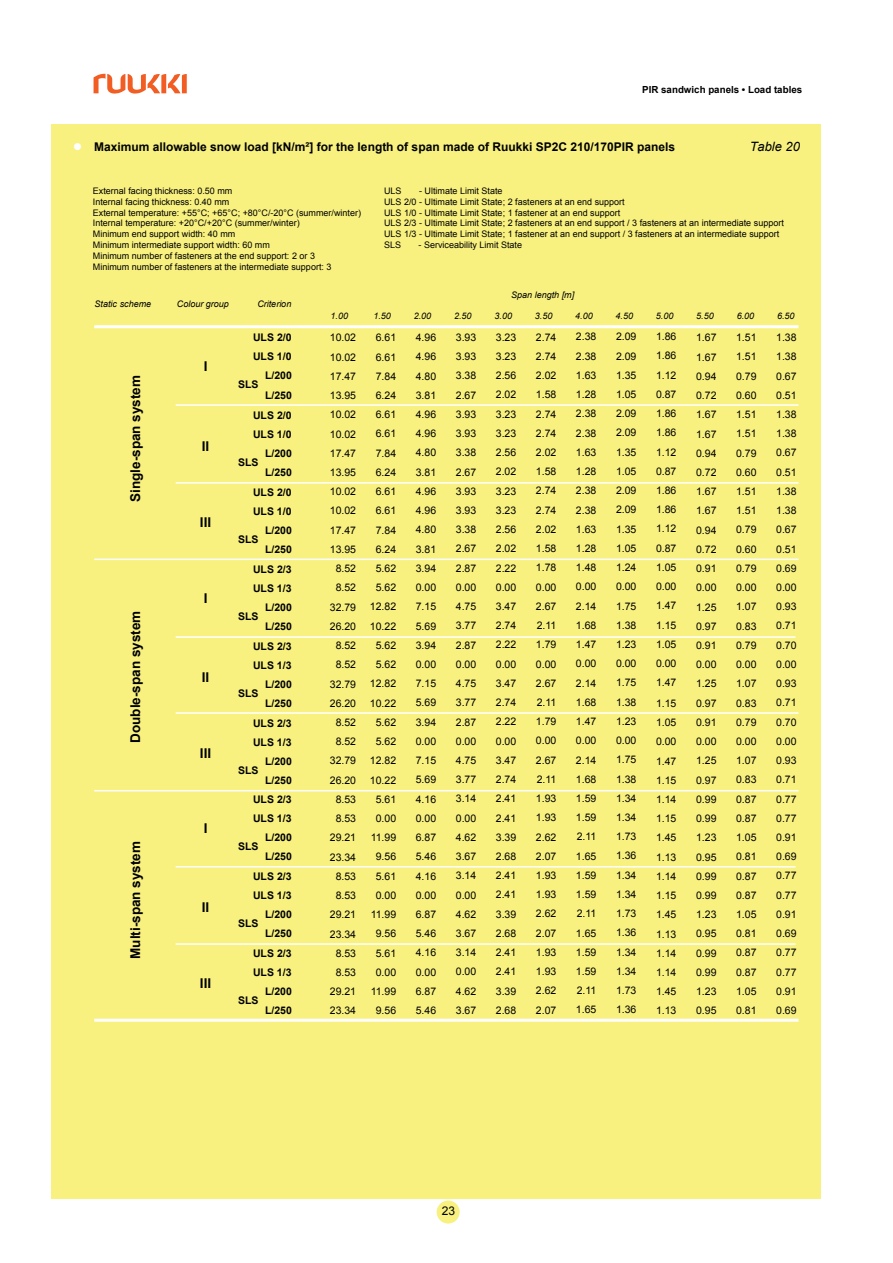
<style>
.page{position:relative;width:893px;height:1263px;background:#fff}
.page>*{position:absolute;margin:0;border:0;box-sizing:border-box;transform-origin:0 0}
.t1{font:700 13.5px "Arial";color:#000}
.t2{font:italic 12.9px "Arial";color:#000}
.t3{font:700 12px "Arial";color:#000}
.t4{font:12px "Arial";color:#000}
.t5{font:10.5px/19.2px "Arial";color:#000;text-align:justify}
.t6{font:700 10.5px/19.2px "Arial";color:#000}
.t7{font:700 9.75px "Arial";color:#000}
.t8{font:9px/10.8px "Arial";color:#000}
.t9{font:italic 9px "Arial";color:#000}
.s1{color:#fff}
</style>
<div class="page">
<div style="left:437px;top:1200px;width:23px;height:23px;background:#f8f180;border-radius:50%"></div>
<div style="left:52px;top:124px;width:769px;height:1074px;background:#f8f180"></div>
<hr style="left:94px;top:325px;width:704px;height:3px;background:#fff">
<hr style="left:176px;top:404px;width:622px;height:2px;background:#fff">
<hr style="left:176px;top:482px;width:622px;height:2px;background:#fff">
<hr style="left:94px;top:559px;width:704px;height:1px;background:#fff">
<hr style="left:176px;top:636px;width:619px;height:2px;background:#fff">
<hr style="left:176px;top:712px;width:622px;height:2px;background:#fff">
<hr style="left:94px;top:790px;width:704px;height:1px;background:#fff">
<hr style="left:94px;top:1019px;width:704px;height:3px;background:#fff">
<hr style="left:176px;top:866px;width:619px;height:1px;background:#fff">
<hr style="left:176px;top:943px;width:619px;height:2px;background:#fff">
<svg style="left:94px;top:74px;width:93px;height:20px"></svg>
<p class="t7" style="left:642px;top:83px;width:162px">PIR sandwich panels • Load tables</p>
<p class="t2" style="left:750px;top:138px;width:52px">Table 20</p>
<p class="t3" style="left:73px;top:138px;width:603px"><span class="s1">●</span> Maximum allowable snow load [kN/m²] for the length of span made of Ruukki SP2C 210/170PIR panels</p>
<p class="t8" style="left:384px;top:185px;width:19px">ULS</p>
<p class="t8" style="left:384px;top:185px;width:401px;text-indent:35px">- Ultimate Limit State<br>ULS 2/0 - Ultimate Limit State; 2 fasteners at an end support<br>ULS 1/0 - Ultimate Limit State; 1 fastener at an end support<br>ULS 2/3 - Ultimate Limit State; 2 fasteners at an end support / 3 fasteners at an intermediate support ULS 1/3 - Ultimate Limit State; 1 fastener at an end support / 3 fasteners at an intermediate support SLS</p>
<p class="t8" style="left:93px;top:185px;width:270px">External facing thickness: 0.50 mm<br>Internal facing thickness: 0.40 mm<br>External temperature: +55°C; +65°C; +80°C/-20°C (summer/winter)<br>Internal temperature: +20°C/+20°C (summer/winter)<br>Minimum end support width: 40 mm<br>Minimum intermediate support width: 60 mm<br>Minimum number of fasteners at the end support: 2 or 3<br>Minimum number of fasteners at the intermediate support: 3</p>
<p class="t8" style="left:419px;top:239px;width:105px">- Serviceability Limit State</p>
<p class="t9" style="left:95px;top:298px;width:58px">Static scheme</p>
<p class="t9" style="left:177px;top:298px;width:54px">Colour group</p>
<p class="t9" style="left:257px;top:298px;width:36px">Criterion</p>
<p class="t1" style="left:126px;top:502px;width:128px;rotate:-90deg">Single-span system</p>
<p class="t1" style="left:126px;top:743px;width:134px;rotate:-90deg">Double-span system</p>
<p class="t1" style="left:126px;top:959px;width:119px;rotate:-90deg">Multi-span system</p>
<p class="t1" style="left:204px;top:357px;width:5px">I</p>
<p class="t1" style="left:202px;top:437px;width:9px">II</p>
<p class="t1" style="left:200px;top:513px;width:13px">III</p>
<p class="t1" style="left:204px;top:588px;width:5px">I</p>
<p class="t1" style="left:202px;top:668px;width:9px">II</p>
<p class="t1" style="left:200px;top:744px;width:13px">III</p>
<p class="t1" style="left:204px;top:818px;width:5px">I</p>
<p class="t1" style="left:202px;top:898px;width:9px">II</p>
<p class="t1" style="left:200px;top:974px;width:13px">III</p>
<p class="t6" style="left:253px;top:328px;width:40px">ULS 2/0<br>ULS 1/0</p>
<p class="t6" style="left:238px;top:375px;width:22px">SLS</p>
<p class="t6" style="left:265px;top:366px;width:28px">L/200<br>L/250</p>
<p class="t6" style="left:253px;top:406px;width:40px">ULS 2/0<br>ULS 1/0</p>
<p class="t6" style="left:238px;top:453px;width:22px">SLS</p>
<p class="t6" style="left:253px;top:444px;width:40px;text-align:right">L/200<br>L/250<br>ULS 2/0<br>ULS 1/0</p>
<p class="t6" style="left:238px;top:530px;width:22px">SLS</p>
<p class="t6" style="left:265px;top:521px;width:28px">L/200<br>L/250</p>
<p class="t6" style="left:253px;top:560px;width:40px">ULS 2/3<br>ULS 1/3</p>
<p class="t6" style="left:238px;top:606px;width:22px">SLS</p>
<p class="t6" style="left:265px;top:598px;width:28px">L/200<br>L/250</p>
<p class="t6" style="left:253px;top:637px;width:40px">ULS 2/3<br>ULS 1/3</p>
<p class="t6" style="left:238px;top:684px;width:22px">SLS</p>
<p class="t6" style="left:253px;top:675px;width:40px;text-align:right">L/200<br>L/250<br>ULS 2/3<br>ULS 1/3</p>
<p class="t6" style="left:238px;top:761px;width:22px">SLS</p>
<p class="t6" style="left:265px;top:752px;width:28px">L/200<br>L/250</p>
<p class="t6" style="left:253px;top:790px;width:40px">ULS 2/3<br>ULS 1/3</p>
<p class="t6" style="left:238px;top:836px;width:22px">SLS</p>
<p class="t6" style="left:265px;top:828px;width:28px">L/200<br>L/250</p>
<p class="t6" style="left:253px;top:867px;width:40px">ULS 2/3<br>ULS 1/3</p>
<p class="t6" style="left:238px;top:914px;width:22px">SLS</p>
<p class="t6" style="left:253px;top:905px;width:40px;text-align:right">L/200<br>L/250<br>ULS 2/3<br>ULS 1/3</p>
<p class="t6" style="left:238px;top:991px;width:22px">SLS</p>
<p class="t6" style="left:265px;top:982px;width:28px">L/200<br>L/250</p>
<p class="t9" style="left:511px;top:289px;width:65px">Span length [m]</p>
<p class="t9" style="left:331px;top:310px;width:19px">1.00</p>
<p class="t9" style="left:373px;top:310px;width:19px">1.50</p>
<p class="t9" style="left:414px;top:310px;width:19px">2.00</p>
<p class="t9" style="left:454px;top:310px;width:19px">2.50</p>
<p class="t9" style="left:494px;top:310px;width:19px">3.00</p>
<p class="t9" style="left:535px;top:310px;width:19px">3.50</p>
<p class="t9" style="left:575px;top:310px;width:19px">4.00</p>
<p class="t9" style="left:616px;top:310px;width:19px">4.50</p>
<p class="t9" style="left:656px;top:310px;width:19px">5.00</p>
<p class="t9" style="left:696px;top:310px;width:19px">5.50</p>
<p class="t9" style="left:737px;top:310px;width:19px">6.00</p>
<p class="t9" style="left:777px;top:310px;width:19px">6.50</p>
<p class="t5" style="left:330px;top:328px;width:28px;text-align:center">10.02<br>10.02<br>17.47<br>13.95<br>10.02<br>10.02<br>17.47<br>13.95<br>10.02<br>10.02<br>17.47<br>13.95<br>8.52<br>8.52<br>32.79<br>26.20<br>8.52<br>8.52<br>32.79<br>26.20<br>8.52<br>8.52<br>32.79<br>26.20<br>8.53<br>8.53<br>29.21<br>23.34<br>8.53<br>8.53<br>29.21<br>23.34<br>8.53<br>8.53<br>29.21<br>23.34</p>
<p class="t5" style="left:370px;top:328px;width:28px;text-align:center">6.61<br>6.61<br>7.84<br>6.24<br>6.61<br>6.61<br>7.84<br>6.24<br>6.61<br>6.61<br>7.84<br>6.24<br>5.62<br>5.62<br>12.82<br>10.22<br>5.62<br>5.62<br>12.82<br>10.22<br>5.62<br>5.62<br>12.82<br>10.22<br>5.61<br>0.00<br>11.99<br>9.56<br>5.61<br>0.00<br>11.99<br>9.56<br>5.61<br>0.00<br>11.99<br>9.56</p>
<p class="t5" style="left:416px;top:328px;width:22px">4.96<br>4.96<br>4.80<br>3.81<br>4.96<br>4.96<br>4.80<br>3.81<br>4.96<br>4.96<br>4.80<br>3.81<br>3.94<br>0.00<br>7.15<br>5.69<br>3.94<br>0.00<br>7.15<br>5.69<br>3.94<br>0.00<br>7.15<br>5.69<br>4.16<br>0.00<br>6.87<br>5.46<br>4.16<br>0.00<br>6.87<br>5.46<br>4.16<br>0.00<br>6.87<br>5.46</p>
<p class="t5" style="left:456px;top:328px;width:22px">3.93<br>3.93<br>3.38<br>2.67<br>3.93<br>3.93<br>3.38<br>2.67<br>3.93<br>3.93<br>3.38<br>2.67<br>2.87<br>0.00<br>4.75<br>3.77<br>2.87<br>0.00<br>4.75<br>3.77<br>2.87<br>0.00<br>4.75<br>3.77<br>3.14<br>0.00<br>4.62<br>3.67<br>3.14<br>0.00<br>4.62<br>3.67<br>3.14<br>0.00<br>4.62<br>3.67</p>
<p class="t5" style="left:496px;top:327px;width:22px">3.23<br>3.23<br>2.56<br>2.02<br>3.23<br>3.23<br>2.56<br>2.02<br>3.23<br>3.23<br>2.56<br>2.02<br>2.22<br>0.00<br>3.47<br>2.74<br>2.22<br>0.00<br>3.47<br>2.74<br>2.22<br>0.00<br>3.47<br>2.74<br>2.41<br>2.41<br>3.39<br>2.68<br>2.41<br>2.41<br>3.39<br>2.68<br>2.41<br>2.41<br>3.39<br>2.68</p>
<p class="t5" style="left:536px;top:327px;width:22px">2.74<br>2.74<br>2.02<br>1.58<br>2.74<br>2.74<br>2.02<br>1.58<br>2.74<br>2.74<br>2.02<br>1.58<br>1.78<br>0.00<br>2.67<br>2.11<br>1.79<br>0.00<br>2.67<br>2.11<br>1.79<br>0.00<br>2.67<br>2.11<br>1.93<br>1.93<br>2.62<br>2.07<br>1.93<br>1.93<br>2.62<br>2.07<br>1.93<br>1.93<br>2.62<br>2.07</p>
<p class="t5" style="left:576px;top:327px;width:22px">2.38<br>2.38<br>1.63<br>1.28<br>2.38<br>2.38<br>1.63<br>1.28<br>2.38<br>2.38<br>1.63<br>1.28<br>1.48<br>0.00<br>2.14<br>1.68<br>1.47<br>0.00<br>2.14<br>1.68<br>1.47<br>0.00<br>2.14<br>1.68<br>1.59<br>1.59<br>2.11<br>1.65<br>1.59<br>1.59<br>2.11<br>1.65<br>1.59<br>1.59<br>2.11<br>1.65</p>
<p class="t5" style="left:616px;top:327px;width:22px">2.09<br>2.09<br>1.35<br>1.05<br>2.09<br>2.09<br>1.35<br>1.05<br>2.09<br>2.09<br>1.35<br>1.05<br>1.24<br>0.00<br>1.75<br>1.38<br>1.23<br>0.00<br>1.75<br>1.38<br>1.23<br>0.00<br>1.75<br>1.38<br>1.34<br>1.34<br>1.73<br>1.36<br>1.34<br>1.34<br>1.73<br>1.36<br>1.34<br>1.34<br>1.73<br>1.36</p>
<p class="t5" style="left:656px;top:327px;width:22px">1.86<br>1.86<br>1.12<br>0.87<br>1.86<br>1.86<br>1.12<br>0.87<br>1.86<br>1.86<br>1.12<br>0.87<br>1.05<br>0.00<br>1.47<br>1.15<br>1.05<br>0.00<br>1.47</p>
<p class="t5" style="left:656px;top:693px;width:22px">1.15<br>1.05<br>0.00<br>1.47<br>1.15<br>1.14<br>1.15<br>1.45<br>1.13<br>1.14<br>1.15<br>1.45<br>1.13<br>1.14<br>1.14<br>1.45<br>1.13</p>
<p class="t5" style="left:696px;top:328px;width:22px">1.67<br>1.67<br>0.94<br>0.72<br>1.67<br>1.67<br>0.94<br>0.72<br>1.67<br>1.67<br>0.94<br>0.72<br>0.91<br>0.00<br>1.25<br>0.97<br>0.91<br>0.00<br>1.25<br>0.97<br>0.91<br>0.00<br>1.25<br>0.97<br>0.99<br>0.99<br>1.23<br>0.95<br>0.99<br>0.99<br>1.23<br>0.95<br>0.99<br>0.99<br>1.23<br>0.95</p>
<p class="t5" style="left:736px;top:328px;width:22px">1.51<br>1.51<br>0.79<br>0.60<br>1.51<br>1.51<br>0.79<br>0.60<br>1.51<br>1.51<br>0.79<br>0.60<br>0.79<br>0.00<br>1.07<br>0.83<br>0.79<br>0.00<br>1.07<br>0.83<br>0.79<br>0.00<br>1.07<br>0.83<br>0.87<br>0.87<br>1.05<br>0.81<br>0.87<br>0.87<br>1.05<br>0.81<br>0.87<br>0.87<br>1.05<br>0.81</p>
<p class="t5" style="left:776px;top:328px;width:22px">1.38<br>1.38<br>0.67<br>0.51<br>1.38<br>1.38<br>0.67<br>0.51<br>1.38<br>1.38<br>0.67<br>0.51<br>0.69<br>0.00<br>0.93<br>0.71<br>0.70<br>0.00<br>0.93<br>0.71<br>0.70<br>0.00<br>0.93<br>0.71<br>0.77<br>0.77<br>0.91<br>0.69<br>0.77<br>0.77<br>0.91<br>0.69<br>0.77<br>0.77<br>0.91<br>0.69</p>
<p class="t4" style="left:442px;top:1203px;width:15px">23</p>
</div>
